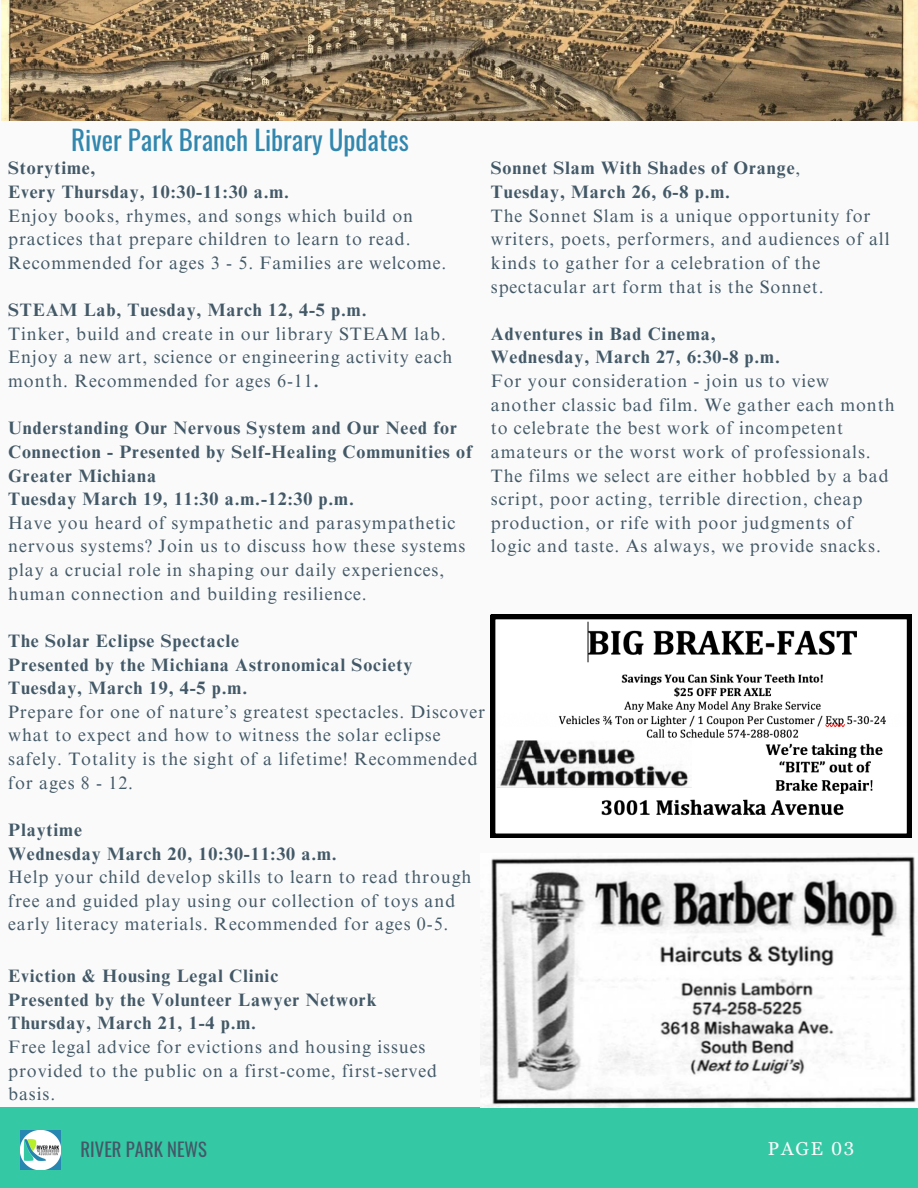
<style>
.page{position:relative;width:918px;height:1188px;background:#fafafa}
.page>*{position:absolute;margin:0;border:0;box-sizing:border-box;transform-origin:0 0}
.t1{font:27px "Oswald";color:#3287ae}
.t2{font:18.6px "Oswald";color:#435967}
.t3{font:18.6px "Georgia Pro";letter-spacing:.1em;color:#fafafa}
.t4{font:18px/23.5px "Times NRMT Pro";letter-spacing:.05em;color:#435967}
.t5{font:700 18px/23.5px "Times NRMT Pro";letter-spacing:.05em;color:#435967}
.s1{font-weight:400}
.s2{font-weight:700}
</style>
<div class="page">
<div style="left:0;top:1107px;width:918px;height:81px;background:#35c8a5"></div>
<img style="left:2px;top:0;width:916px;height:120px">
<img style="left:21px;top:1130px;width:39px;height:40px">
<img style="left:483px;top:856px;width:433px;height:251px">
<svg style="left:491px;top:615px;width:420px;height:223px"></svg>
<p class="t1" style="left:71px;top:118px;width:339px">River Park Branch Library Updates</p>
<p class="t5" style="left:491px;top:159px;width:311px">Sonnet Slam With Shades of Orange<span class="s1">,</span></p>
<p class="t5" style="left:491px;top:182px;width:241px">Tuesday, March 26, 6-8 p.m.</p>
<p class="t4" style="left:491px;top:206px;width:400px">The Sonnet Slam is a unique opportunity for writers, poets, performers, and audiences of all kinds to gather for a celebration of the spectacular art form that is the Sonnet.</p>
<p class="t5" style="left:491px;top:324px;width:226px">Adventures in Bad Cinema,</p>
<h2 class="t5" style="left:491px;top:348px;width:291px">Wednesday, March 27, 6:30-8 p.m.</h2>
<h2 class="t4" style="left:491px;top:371px;width:405px">For your consideration - join us to view another classic bad film. We gather each month to celebrate the best work of incompetent amateurs or the worst work of professionals.<br>The films we select are either hobbled by a bad script, poor acting, terrible direction, cheap production, or rife with poor judgments of logic and taste. As always, we provide snacks.</h2>
<h1 class="t5" style="left:8px;top:159px;width:89px">Storytime,</h1>
<p class="t5" style="left:8px;top:182px;width:282px">Every Thursday, 10:30-11:30 a.m.</p>
<p class="t4" style="left:8px;top:206px;width:440px">Enjoy books, rhymes, and songs which build on practices that prepare children to learn to read.<br>Recommended for ages 3 - 5. Families are welcome.</p>
<p class="t5" style="left:8px;top:301px;width:360px">STEAM Lab, Tuesday, March 12, 4-5 p.m.</p>
<p class="t4" style="left:8px;top:324px;width:446px">Tinker, build and create in our library STEAM lab.<br>Enjoy a new art, science or engineering activity each month. Recommended for ages 6-11<span class="s2">.</span></p>
<p class="t5" style="left:8px;top:419px;width:465px">Understanding Our Nervous System and Our Need for<br>Connection - Presented by Self-Healing Communities of<br>Greater Michiana</p>
<p class="t5" style="left:8px;top:490px;width:347px">Tuesday March 19, 11:30 a.m.-12:30 p.m.</p>
<p class="t4" style="left:8px;top:513px;width:459px">Have you heard of sympathetic and parasympathetic nervous systems? Join us to discuss how these systems play a crucial role in shaping our daily experiences, human connection and building resilience.</p>
<p class="t5" style="left:8px;top:631px;width:233px">The Solar Eclipse Spectacle</p>
<p class="t5" style="left:8px;top:655px;width:406px">Presented by the Michiana Astronomical Society</p>
<p class="t5" style="left:8px;top:679px;width:241px">Tuesday, March 19, 4-5 p.m.</p>
<p class="t4" style="left:8px;top:702px;width:478px">Prepare for one of nature’s greatest spectacles. Discover what to expect and how to witness the solar eclipse safely. Totality is the sight of a lifetime! Recommended for ages 8 - 12.</p>
<p class="t5" style="left:8px;top:820px;width:75px">Playtime</p>
<p class="t5" style="left:8px;top:844px;width:330px">Wednesday March 20, 10:30-11:30 a.m.</p>
<p class="t4" style="left:8px;top:868px;width:465px">Help your child develop skills to learn to read through free and guided play using our collection of toys and early literacy materials. Recommended for ages 0-5.</p>
<p class="t5" style="left:8px;top:967px;width:272px">Eviction &amp; Housing Legal Clinic</p>
<p class="t5" style="left:8px;top:990px;width:370px">Presented by the Volunteer Lawyer Network</p>
<p class="t5" style="left:8px;top:1014px;width:249px">Thursday, March 21, 1-4 p.m.</p>
<p class="t4" style="left:8px;top:1037px;width:430px">Free legal advice for evictions and housing issues provided to the public on a first-come, first-served basis.</p>
<p class="t2" style="left:81px;top:1135px;width:128px">RIVER PARK NEWS</p>
<p class="t3" style="left:768px;top:1138px;width:88px">PAGE 03</p>
</div>
